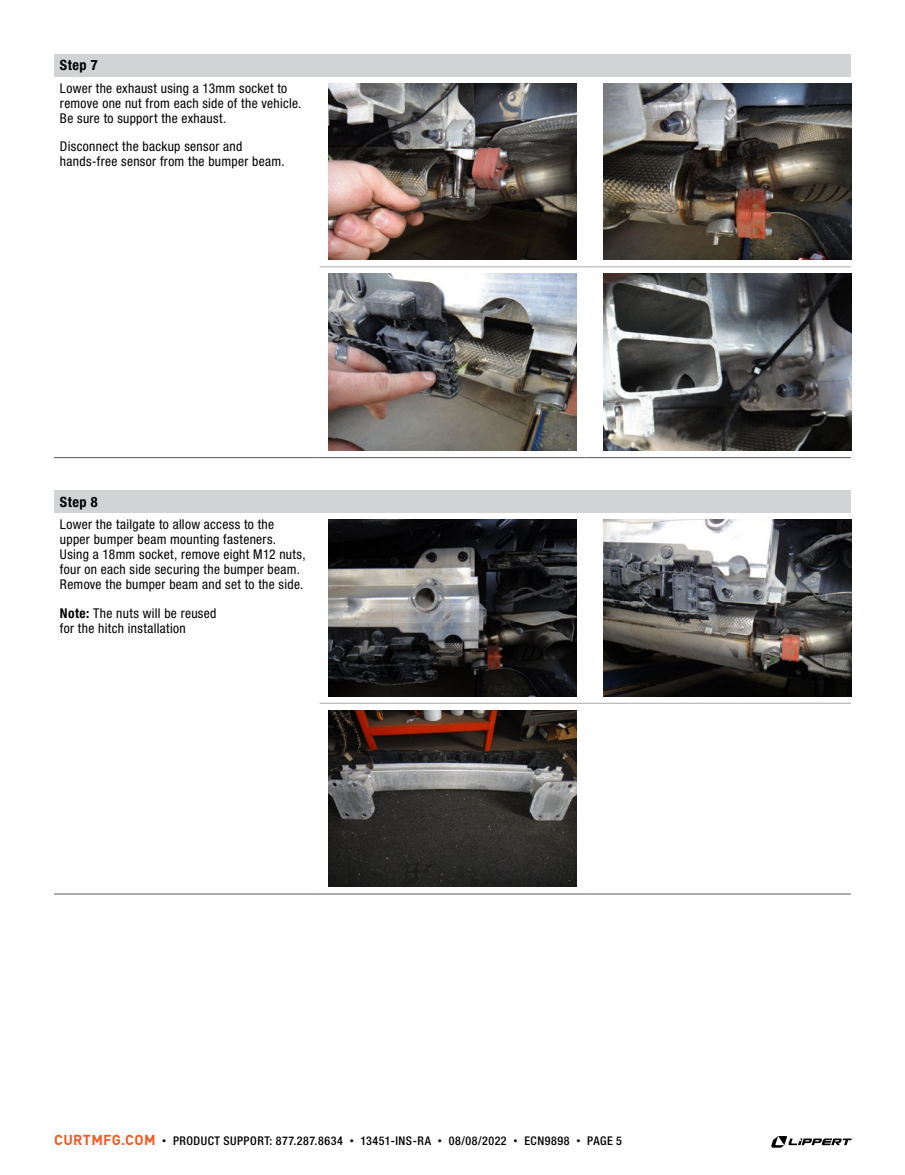
<style>
.page{position:relative;width:905px;height:1175px;background:#fff}
.page>*{position:absolute;margin:0;border:0;box-sizing:border-box;transform-origin:0 0}
.t1{font:700 condensed 14.25px "Helvetica Neue LT Std";letter-spacing:.035em;color:#000}
.t2{font:condensed 13.5px/15px "Helvetica Neue LT Std";letter-spacing:.025em;color:#000}
.t3{font:500 condensed 12px "Helvetica Neue LT Std";letter-spacing:.045em;color:#000}
.s1{font-weight:700}
.s2{font-family:"DINOT";font-weight:700;font-stretch:normal;font-size:14.25px;color:#f15a22}
.s3{font-family:"DINOT";font-weight:400;font-stretch:normal;font-size:9px}
</style>
<div class="page">
<svg style="left:771px;top:1136px;width:82px;height:11px"></svg>
<div style="left:54px;top:54px;width:796px;height:22px;background:#d1d3d4"></div>
<hr style="left:320px;top:457px;width:265px;height:1px;background:#58595b">
<hr style="left:585px;top:457px;width:265px;height:1px;background:#58595b">
<hr style="left:54px;top:457px;width:266px;height:1px;background:#58595b">
<hr style="left:320px;top:266px;width:265px;height:1px;background:#a7a9ac">
<hr style="left:585px;top:266px;width:265px;height:1px;background:#a7a9ac">
<img style="left:329px;top:83px;width:247px;height:177px">
<img style="left:603px;top:83px;width:248px;height:177px">
<img style="left:329px;top:274px;width:247px;height:176px">
<img style="left:603px;top:274px;width:248px;height:176px">
<div style="left:54px;top:490px;width:796px;height:22px;background:#d1d3d4"></div>
<hr style="left:320px;top:893px;width:265px;height:1px;background:#58595b">
<hr style="left:585px;top:893px;width:265px;height:1px;background:#58595b">
<hr style="left:54px;top:893px;width:266px;height:1px;background:#58595b">
<hr style="left:320px;top:703px;width:265px;height:1px;background:#a7a9ac">
<hr style="left:585px;top:703px;width:265px;height:1px;background:#a7a9ac">
<img style="left:329px;top:519px;width:247px;height:177px">
<img style="left:603px;top:519px;width:248px;height:177px">
<img style="left:329px;top:710px;width:247px;height:177px">
<p class="t1" style="left:60px;top:56px;width:39px">Step 7</p>
<p class="t2" style="left:60px;top:80px;width:243px">Lower the exhaust using a 13mm socket to remove one nut from each side of the vehicle.<br>Be sure to support the exhaust.</p>
<p class="t2" style="left:60px;top:139px;width:226px">Disconnect the backup sensor and hands-free sensor from the bumper beam.</p>
<p class="t1" style="left:60px;top:493px;width:39px">Step 8</p>
<p class="t2" style="left:60px;top:517px;width:247px">Lower the tailgate to allow access to the upper bumper beam mounting fasteners.<br>Using a 18mm socket, remove eight M12 nuts, four on each side securing the bumper beam.<br>Remove the bumper beam and set to the side.</p>
<p class="t2" style="left:60px;top:605px;width:158px"><span class="s1">Note:</span> The nuts will be reused for the hitch installation</p>
<p class="t3" style="left:54px;top:1133px;width:569px"><span class="s2">CURTMFG.COM</span> <span class="s3">•</span> PRODUCT SUPPORT: 877.287.8634 <span class="s3">•</span> 13451-INS-RA <span class="s3">•</span> 08/08/2022 <span class="s3">•</span> ECN9898 <span class="s3">•</span> PAGE 5</p>
</div>
